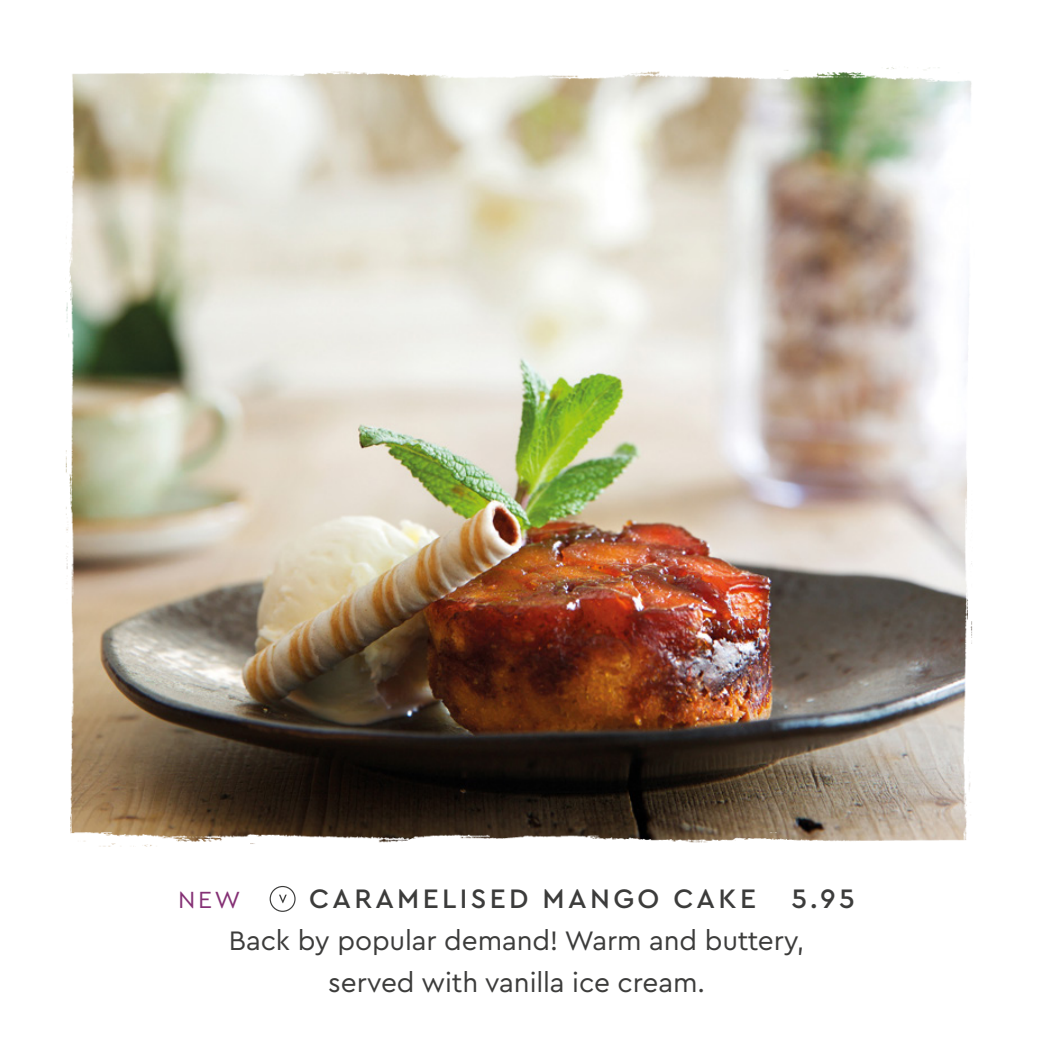
<style>
.page{position:relative;width:1042px;height:1042px;background:#fff}
.page>*{position:absolute;margin:0;border:0;box-sizing:border-box;transform-origin:0 0}
.t1{font:28px/42px "Cera GR";letter-spacing:-.005em;color:#3c3c3b;text-align:center}
.t2{font:500 28px "Cera GR";letter-spacing:.12em;color:#3c3c3b}
.t3{font:24.5px "Cera GR";color:#853175}
</style>
<div class="page">
<img style="left:65px;top:67px;width:908px;height:845px">
<div style="left:270px;top:886px;width:26px;height:26px;border:1px solid #3c3c3b;border-radius:50%"></div>
<svg style="left:279px;top:894px;width:8px;height:9px"></svg>
<p class="t3" style="left:178px;top:886px;width:64px">NEW</p>
<p class="t2" style="left:309px;top:883px;width:448px">CARAMELISED MANGO CAKE</p>
<p class="t2" style="left:791px;top:883px;width:65px">5.95</p>
<p class="t1" style="left:229px;top:920px;width:577px">Back by popular demand! Warm and buttery, served with vanilla ice cream.</p>
</div>
